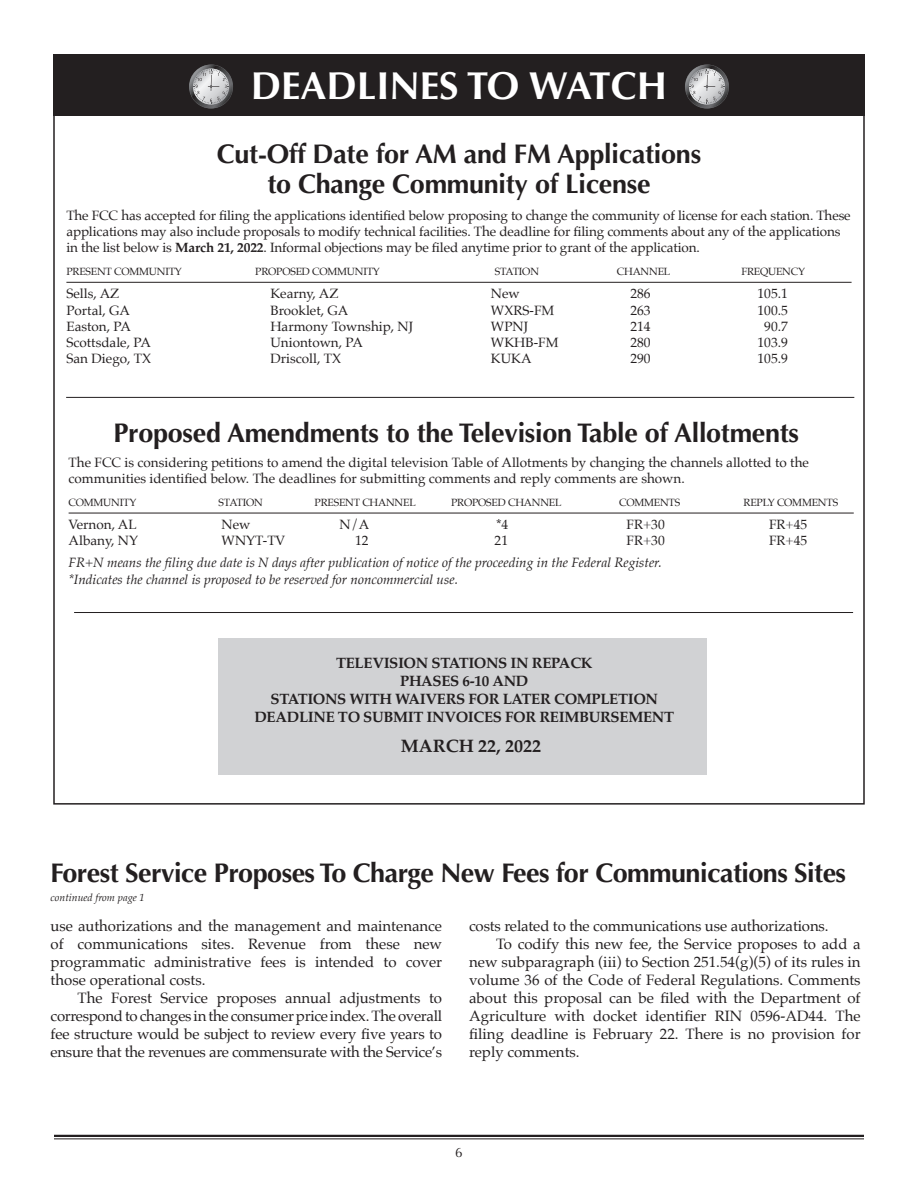
<style>
.page{position:relative;width:918px;height:1188px;background:#fff}
.page>*{position:absolute;margin:0;border:0;box-sizing:border-box;transform-origin:0 0}
.t1{font:700 39px "Optima";color:#fff}
.t2{font:700 27px/30px "Optima";letter-spacing:-.01em;color:#231f20;text-align:center}
.t3{font:700 18px "Palatino";color:#231f20}
.text{font:15px/18px "Palatino";letter-spacing:-.01em;color:#231f20;text-align:justify}
.t4{font:700 15px "Palatino";letter-spacing:-.02em;color:#231f20}
.t5{font:13.5px/16.2px "Palatino";color:#231f20}
.t6{font:italic 13.5px "Palatino";color:#231f20}
.t7{font:13.5px "Optima";color:#231f20}
.t8{font:10.5px "Palatino";letter-spacing:-.02em;color:#231f20}
.t9{font:italic 10.5px "Palatino";color:#231f20}
.s1{font-weight:700}
</style>
<div class="page">
<div style="left:53px;top:54px;width:812px;height:61px;background:#231f20"></div>
<hr style="left:66px;top:282px;width:786px;height:1px;background:#231f20">
<hr style="left:66px;top:397px;width:788px;height:1px;background:#231f20">
<hr style="left:69px;top:513px;width:785px;height:1px;background:#231f20">
<hr style="left:54px;top:1135px;width:810px;height:2px;background:#231f20">
<hr style="left:54px;top:1138px;width:810px;height:1px;background:#231f20">
<svg style="left:189px;top:64px;width:44px;height:45px"></svg>
<svg style="left:189px;top:65px;width:44px;height:43px"></svg>
<svg style="left:685px;top:64px;width:44px;height:45px"></svg>
<svg style="left:685px;top:65px;width:44px;height:43px"></svg>
<div style="left:218px;top:638px;width:489px;height:136px;background:#d1d2d4"></div>
<hr style="left:74px;top:612px;width:779px;height:1px;background:#231f20">
<p class="t1" style="left:251px;top:63px;width:418px">DEADLINES TO WATCH</p>
<p class="t2" style="left:217px;top:139px;width:486px">Cut-Off Date for AM and FM Applications to Change Community of License</p>
<p class="t5" style="left:66px;top:207px;width:786px">The FCC has accepted for filing the applications identified below proposing to change the community of license for each station. These applications may also include proposals to modify technical facilities. The deadline for filing comments about any of the applications in the list below is <span class="s1">March 21, 2022</span>. Informal objections may be filed anytime prior to grant of the application.</p>
<p class="t8" style="left:66px;top:263px;width:117px">PRESENT COMMUNITY</p>
<p class="t8" style="left:255px;top:263px;width:126px">PROPOSED COMMUNITY</p>
<p class="t8" style="left:495px;top:263px;width:46px">STATION</p>
<p class="t8" style="left:617px;top:263px;width:55px">CHANNEL</p>
<p class="t8" style="left:741px;top:263px;width:65px">FREQUENCY</p>
<p class="t5" style="left:66px;top:286px;width:54px">Sells, AZ</p>
<p class="t5" style="left:270px;top:286px;width:69px">Kearny, AZ</p>
<p class="t5" style="left:491px;top:286px;width:30px">New</p>
<p class="t5" style="left:630px;top:286px;width:22px">286</p>
<p class="t5" style="left:758px;top:286px;width:32px">105.1</p>
<p class="t5" style="left:66px;top:302px;width:65px">Portal, GA</p>
<p class="t5" style="left:270px;top:302px;width:79px">Brooklet, GA</p>
<p class="t5" style="left:491px;top:302px;width:65px">WXRS-FM</p>
<p class="t5" style="left:630px;top:302px;width:22px">263</p>
<p class="t5" style="left:758px;top:302px;width:32px">100.5</p>
<p class="t5" style="left:66px;top:318px;width:66px">Easton, PA</p>
<p class="t5" style="left:270px;top:318px;width:144px">Harmony Township, NJ</p>
<p class="t5" style="left:491px;top:318px;width:39px">WPNJ</p>
<p class="t5" style="left:630px;top:318px;width:22px">214</p>
<p class="t5" style="left:764px;top:318px;width:25px">90.7</p>
<p class="t5" style="left:66px;top:334px;width:86px">Scottsdale, PA</p>
<p class="t5" style="left:270px;top:334px;width:94px">Uniontown, PA</p>
<p class="t5" style="left:491px;top:334px;width:69px">WKHB-FM</p>
<p class="t5" style="left:630px;top:334px;width:22px">280</p>
<p class="t5" style="left:758px;top:334px;width:32px">103.9</p>
<p class="t5" style="left:66px;top:350px;width:86px">San Diego, TX</p>
<p class="t5" style="left:270px;top:350px;width:72px">Driscoll, TX</p>
<p class="t5" style="left:491px;top:350px;width:42px">KUKA</p>
<p class="t5" style="left:630px;top:350px;width:22px">290</p>
<p class="t5" style="left:758px;top:350px;width:32px">105.9</p>
<p class="t2" style="left:113px;top:418px;width:687px">Proposed Amendments to the Television Table of Allotments</p>
<p class="t5" style="left:69px;top:454px;width:742px">The FCC is considering petitions to amend the digital television Table of Allotments by changing the channels allotted to the communities identified below. The deadlines for submitting comments and reply comments are shown.</p>
<p class="t8" style="left:69px;top:494px;width:69px">COMMUNITY</p>
<p class="t8" style="left:219px;top:494px;width:46px">STATION</p>
<p class="t8" style="left:315px;top:494px;width:103px">PRESENT CHANNEL</p>
<p class="t8" style="left:451px;top:494px;width:112px">PROPOSED CHANNEL</p>
<p class="t8" style="left:619px;top:494px;width:63px">COMMENTS</p>
<p class="t8" style="left:744px;top:494px;width:96px">REPLY COMMENTS</p>
<p class="t5" style="left:69px;top:516px;width:70px">Vernon, AL</p>
<p class="t5" style="left:222px;top:516px;width:30px">New</p>
<p class="t5" style="left:339px;top:516px;width:31px">N/A</p>
<p class="t5" style="left:496px;top:516px;width:14px">*4</p>
<p class="t5" style="left:627px;top:516px;width:40px">FR+30</p>
<p class="t5" style="left:769px;top:516px;width:40px">FR+45</p>
<p class="t5" style="left:69px;top:532px;width:71px">Albany, NY</p>
<p class="t5" style="left:222px;top:532px;width:65px">WNYT-TV</p>
<p class="t5" style="left:355px;top:532px;width:15px">12</p>
<p class="t5" style="left:495px;top:532px;width:15px">21</p>
<p class="t5" style="left:627px;top:532px;width:40px">FR+30</p>
<p class="t5" style="left:769px;top:532px;width:40px">FR+45</p>
<p class="t6" style="left:69px;top:551px;width:595px">FR+N means the filing due date is N days after publication of notice of the proceeding in the Federal Register.</p>
<p class="t6" style="left:69px;top:568px;width:391px">*Indicates the channel is proposed to be reserved for noncommercial use.</p>
<p class="t4" style="left:336px;top:650px;width:258px">TELEVISION STATIONS IN REPACK</p>
<p class="t4" style="left:400px;top:668px;width:130px">PHASES 6-10 AND</p>
<p class="t4" style="left:270px;top:686px;width:389px">STATIONS WITH WAIVERS FOR LATER COMPLETION</p>
<p class="t4" style="left:254px;top:704px;width:421px">DEADLINE TO SUBMIT INVOICES FOR REIMBURSEMENT</p>
<p class="t3" style="left:401px;top:731px;width:142px">MARCH 22, 2022</p>
<p class="t2" style="left:51px;top:858px;width:797px">Forest Service Proposes To Charge New Fees for Communications Sites</p>
<p class="t9" style="left:51px;top:889px;width:96px">continued from page 1</p>
<p class="text" style="left:51px;top:917px;width:393px">use authorizations and the management and maintenance of communications sites. Revenue from these new programmatic administrative fees is intended to cover those operational costs.</p>
<p class="text" style="left:51px;top:989px;width:393px;text-indent:27px">The Forest Service proposes annual adjustments to correspond to changes in the consumer price index. The overall fee structure would be subject to review every five years to ensure that the revenues are commensurate with the Service’s</p>
<p class="text" style="left:469px;top:917px;width:361px">costs related to the communications use authorizations.</p>
<p class="text" style="left:469px;top:935px;width:393px;text-indent:27px">To codify this new fee, the Service proposes to add a new subparagraph (iii) to Section 251.54(g)(5) of its rules in volume 36 of the Code of Federal Regulations. Comments about this proposal can be filed with the Department of Agriculture with docket identifier RIN 0596-AD44. The filing deadline is February 22. There is no provision for reply comments.</p>
<p class="t7" style="left:455px;top:1144px;width:9px">6</p>
</div>
